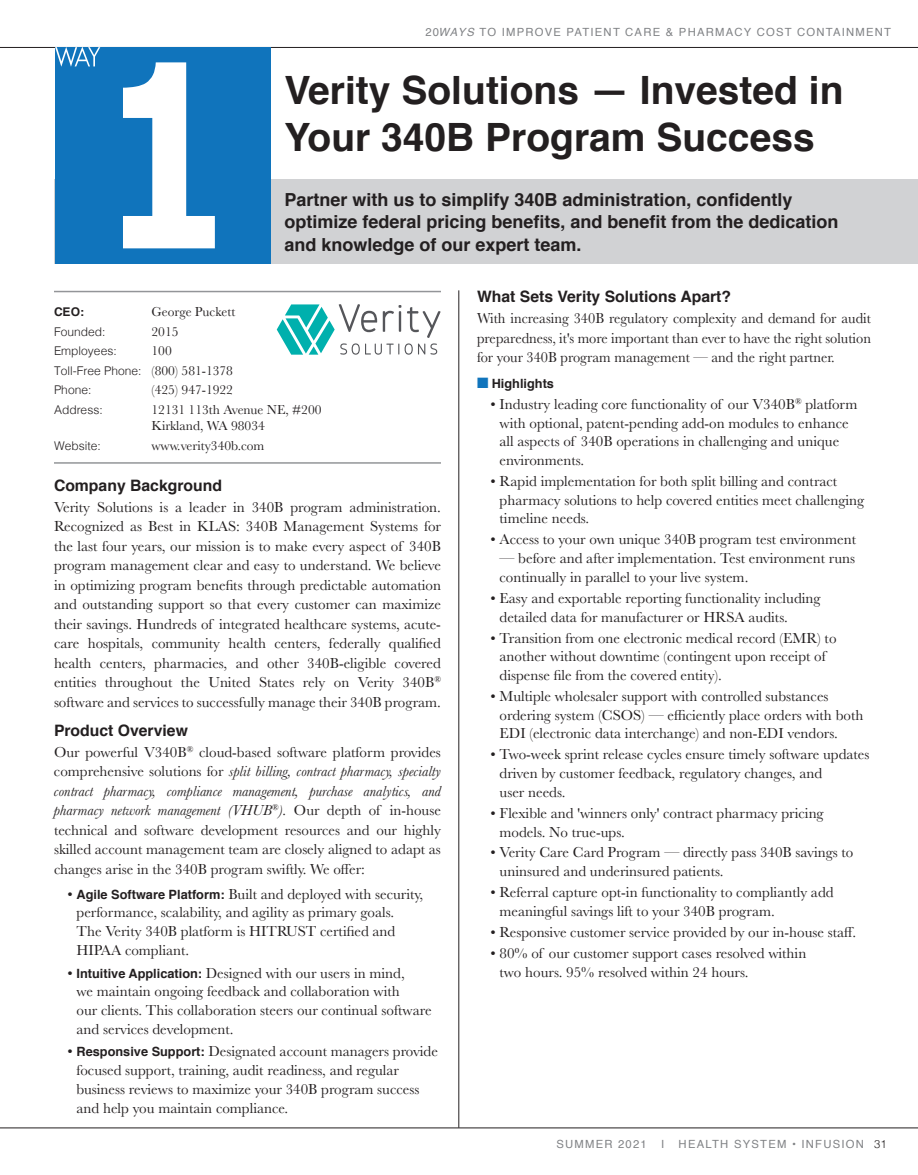
<style>
.page{position:relative;width:918px;height:1175px;background:#fff}
.page>*{position:absolute;margin:0;border:0;box-sizing:border-box;transform-origin:0 0}
.t1{font:700 39px/46.5px "Helvetica";color:#231f20}
.t2{font:700 18px/22.5px "Helvetica";color:#231f20}
.t3{font:700 15.75px "Helvetica";color:#231f20}
.t4{font:15px/18.8px "Baskerville";color:#231f20}
.t5{font:15px/19.5px "Baskerville";color:#231f20;text-align:justify;scale:.96 1}
.t6{font:13.5px/16.5px "Baskerville";color:#231f20}
.t7{font:700 12.75px "Helvetica";color:#231f20}
.t8{font:300 12px/19.5px "Helvetica";color:#231f20}
.t9{font:700 12px "Helvetica";color:#231f20}
.t10{font:11.25px "Helvetica";letter-spacing:.11em;color:#808285}
.s1{font-style:italic}
.s2{font-family:"Baskerville";font-weight:400;font-size:13.5px}
.s3{font-family:"Helvetica";font-weight:700;font-size:12.75px}
.s4{color:#1074bc}
.s5{font-weight:300;color:#231f20}
</style>
<div class="page">
<hr style="left:0;top:47px;width:918px;height:1px;background:#231f20">
<div style="left:55px;top:179px;width:863px;height:84px;background:#d1d2d4"></div>
<svg style="left:277px;top:304px;width:164px;height:51px"></svg>
<hr style="left:54px;top:291px;width:387px;height:1px;background:#939598">
<div style="left:55px;top:47px;width:216px;height:216px;background:#1074bc"></div>
<svg style="left:123px;top:62px;width:92px;height:186px"></svg>
<svg style="left:55px;top:47px;width:45px;height:20px"></svg>
<hr style="left:0;top:1127px;width:918px;height:1px;background:#231f20">
<hr style="left:54px;top:462px;width:387px;height:2px;background:#939598">
<hr style="left:459px;top:290px;width:1px;height:837px;background:#231f20">
<p class="t10" style="left:425px;top:23px;width:467px">20<span class="s1">WAYS</span> TO IMPROVE PATIENT CARE &amp; PHARMACY COST CONTAINMENT</p>
<h1 class="t1" style="left:284px;top:68px;width:561px">Verity Solutions — Invested in<br>Your 340B Program Success</h1>
<p class="t2" style="left:284px;top:188px;width:556px">Partner with us to simplify 340B administration, confidently optimize federal pricing benefits, and benefit from the dedication and knowledge of our expert team.</p>
<p class="t9" style="left:54px;top:302px;width:31px">CEO:</p>
<p class="t6" style="left:152px;top:304px;width:85px">George Puckett</p>
<p class="t8" style="left:54px;top:321px;width:53px">Founded:</p>
<p class="t6" style="left:152px;top:323px;width:28px">2015</p>
<p class="t8" style="left:54px;top:340px;width:64px">Employees:</p>
<p class="t6" style="left:152px;top:343px;width:22px">100</p>
<p class="t8" style="left:54px;top:360px;width:181px">Toll-Free Phone: <span class="s2">(800) 581-1378<br></span>Phone:</p>
<p class="t6" style="left:151px;top:382px;width:83px">(425) 947-1922</p>
<p class="t8" style="left:54px;top:399px;width:50px">Address:</p>
<p class="t6" style="left:152px;top:401px;width:172px">12131 113th Avenue NE, #200<br>Kirkland, WA 98034</p>
<p class="t8" style="left:54px;top:435px;width:48px">Website:</p>
<p class="t6" style="left:151px;top:437px;width:114px">www.verity340b.com</p>
<p class="t3" style="left:54px;top:472px;width:170px">Company Background</p>
<p class="t4" style="left:54px;top:497px;width:389px;line-height:19.5px;text-align:justify">Verity Solutions is a leader in 340B program administration.<br>Recognized as Best in KLAS: 340B Management Systems for the last four years, our mission is to make every aspect of 340B program management clear and easy to understand. We believe in optimizing program benefits through predictable automation and outstanding support so that every customer can maximize their savings. Hundreds of integrated healthcare systems, acute&shy;care hospitals, community health centers, federally qualified health centers, pharmacies, and other 340B-eligible covered entities throughout the United States rely on Verity 340B<sup>® </sup>software and services to successfully manage their 340B program.</p>
<p class="t3" style="left:54px;top:717px;width:135px">Product Overview</p>
<p class="t4" style="left:54px;top:742px;width:389px;line-height:19.5px;text-align:justify">Our powerful V340B<sup>®</sup> cloud-based software platform provides comprehensive solutions for <span class="s1">split billing, contract pharmacy, specialty contract pharmacy, compliance management, purchase analytics, and pharmacy network management (VHUB</span><sup>®</sup><span class="s1">).</span> Our depth of in-house technical and software development resources and our highly skilled account management team are closely aligned to adapt as changes arise in the 340B program swiftly. We offer:</p>
<p class="t4" style="left:77px;top:884px;width:348px;text-indent:-9px">• <span class="s3">Agile Software Platform:</span> Built and deployed with security, performance, scalability, and agility as primary goals.<br>The Verity 340B platform is HITRUST certified and HIPAA compliant.</p>
<p class="t4" style="left:77px;top:963px;width:357px;text-indent:-9px">• <span class="s3">Intuitive Application:</span> Designed with our users in mind,<br>we maintain ongoing feedback and collaboration with<br>our clients. This collaboration steers our continual software and services development.</p>
<p class="t4" style="left:77px;top:1042px;width:363px;text-indent:-9px">• <span class="s3">Responsive Support:</span> Designated account managers provide focused support, training, audit readiness, and regular business reviews to maximize your 340B program success and help you maintain compliance.</p>
<p class="t3" style="left:477px;top:284px;width:256px">What Sets Verity Solutions Apart?</p>
<p class="t5" style="left:477px;top:309px;width:412px">With increasing 340B regulatory complexity and demand for audit preparedness, it's more important than ever to have the right solution for your 340B program management — and the right partner.</p>
<p class="t7" style="left:477px;top:373px;width:79px"><span class="s4">■</span> Highlights</p>
<p class="t4" style="left:500px;top:395px;width:359px;text-indent:-9px">• Industry leading core functionality of our V340B<sup>®</sup> platform with optional, patent-pending add-on modules to enhance all aspects of 340B operations in challenging and unique environments.</p>
<p class="t4" style="left:500px;top:472px;width:366px;text-indent:-9px">• Rapid implementation for both split billing and contract pharmacy solutions to help covered entities meet challenging timeline needs.</p>
<p class="t4" style="left:491px;top:530px;width:367px">• Access to your own unique 340B program test environment</p>
<p class="t4" style="left:500px;top:549px;width:357px">— before and after implementation. Test environment runs continually in parallel to your live system.</p>
<p class="t4" style="left:500px;top:589px;width:323px;text-indent:-9px">• Easy and exportable reporting functionality including detailed data for manufacturer or HRSA audits.</p>
<p class="t4" style="left:500px;top:628px;width:338px;text-indent:-9px">• Transition from one electronic medical record (EMR) to another without downtime (contingent upon receipt of dispense file from the covered entity).</p>
<p class="t4" style="left:500px;top:687px;width:365px;text-indent:-9px">• Multiple wholesaler support with controlled substances ordering system (CSOS) — efficiently place orders with both<br>EDI (electronic data interchange) and non-EDI vendors.</p>
<p class="t4" style="left:500px;top:745px;width:371px;text-indent:-9px">• Two-week sprint release cycles ensure timely software updates driven by customer feedback, regulatory changes, and<br>user needs.</p>
<p class="t4" style="left:500px;top:803px;width:326px;text-indent:-9px">• Flexible and 'winners only' contract pharmacy pricing models. No true-ups.</p>
<p class="t4" style="left:500px;top:843px;width:355px;text-indent:-9px">• Verity Care Card Program — directly pass 340B savings to uninsured and underinsured patients.</p>
<p class="t4" style="left:500px;top:883px;width:336px;text-indent:-9px">• Referral capture opt-in functionality to compliantly add meaningful savings lift to your 340B program.</p>
<p class="t4" style="left:491px;top:922px;width:367px">• Responsive customer service provided by our in-house staff.</p>
<p class="t4" style="left:500px;top:943px;width:308px;text-indent:-9px">• 80% of our customer support cases resolved within two hours. 95% resolved within 24 hours.</p>
<p class="t10" style="left:556px;top:1135px;width:92px">SUMMER 2021</p>
<p class="t10" style="left:661px;top:1135px;width:5px">I</p>
<p class="t10" style="left:679px;top:1135px;width:209px">HEALTH SYSTEM • INFUSION <span class="s5">31</span></p>
</div>
